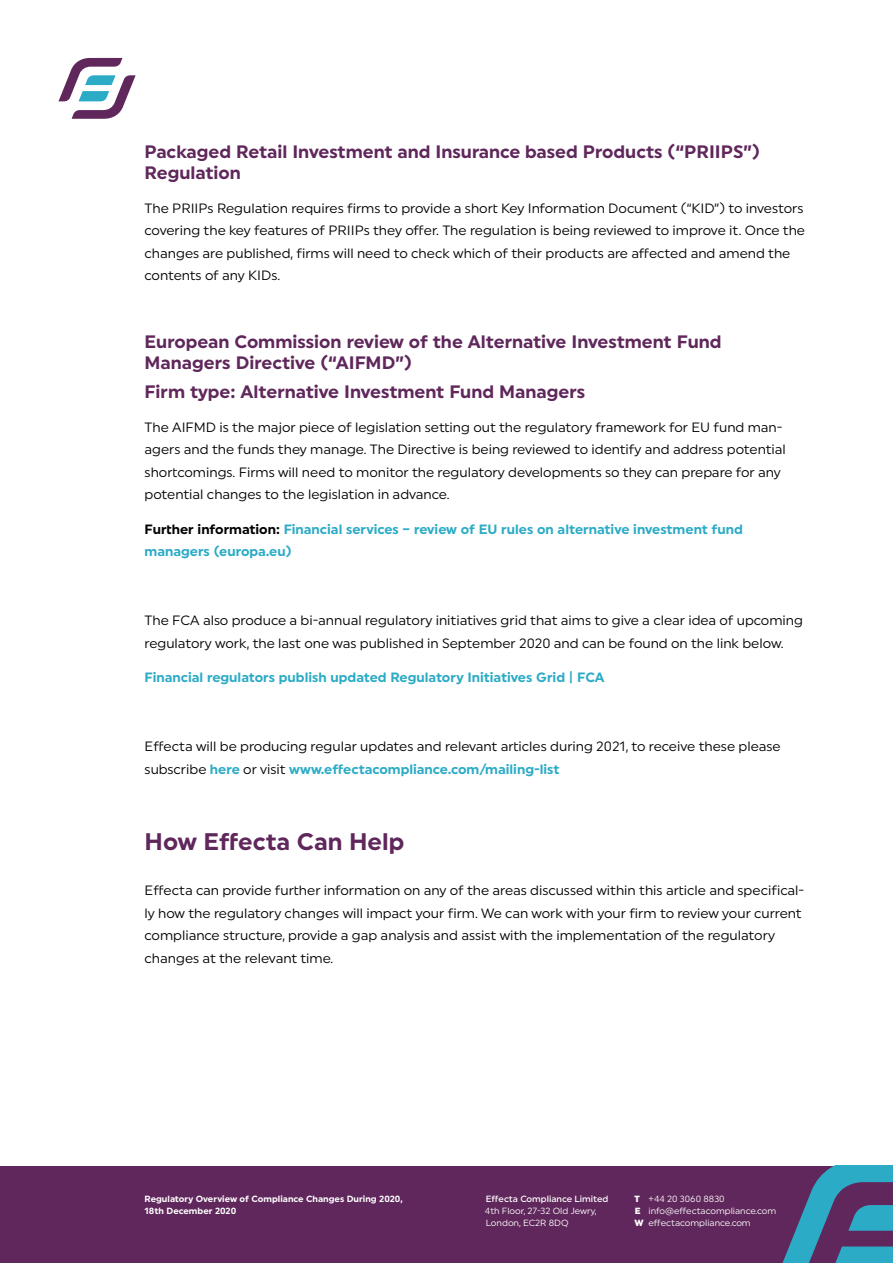
<style>
.page{position:relative;width:893px;height:1263px;background:#fff}
.page>*{position:absolute;margin:0;border:0;box-sizing:border-box;transform-origin:0 0}
.t1{font:700 24px "Uniform";color:#5f275b}
.t2{font:700 18px/21px "Uniform";color:#5f275b}
.t3{font:13.5px/22.5px "Uniform";color:#000}
.t4{font:700 13.5px/22.5px "Uniform";color:#2cabc6}
.t5{font:9px/12px "Uniform";color:#fff}
.t6{font:700 9px/12px "Uniform";color:#fff}
.t7{font:500 9px "Uniform";color:#fff}
.s1{color:#000}
.s2{font-weight:700;color:#2cabc6}
.s3{font-weight:900}
</style>
<div class="page">
<div style="left:0;top:1166px;width:893px;height:97px;background:#5f275b"></div>
<svg style="left:782px;top:1166px;width:111px;height:97px"></svg>
<svg style="left:58px;top:58px;width:78px;height:61px"></svg>
<h2 class="t2" style="left:145px;top:141px;width:617px">Packaged Retail Investment and Insurance based Products (“PRIIPS”)<br>Regulation</h2>
<p class="t3" style="left:145px;top:197px;width:662px">The PRIIPs Regulation requires firms to provide a short Key Information Document (“KID”) to investors covering the key features of PRIIPs they offer. The regulation is being reviewed to improve it. Once the changes are published, firms will need to check which of their products are affected and amend the contents of any KIDs.</p>
<h2 class="t2" style="left:145px;top:331px;width:578px">European Commission review of the Alternative Investment Fund<br>Managers Directive (“AIFMD”)</h2>
<h2 class="t2" style="left:145px;top:381px;width:442px">Firm type: Alternative Investment Fund Managers</h2>
<p class="t3" style="left:145px;top:416px;width:643px">The AIFMD is the major piece of legislation setting out the regulatory framework for EU fund man&shy;agers and the funds they manage. The Directive is being reviewed to identify and address potential shortcomings. Firms will need to monitor the regulatory developments so they can prepare for any potential changes to the legislation in advance.</p>
<p class="t4" style="left:145px;top:518px;width:600px"><span class="s1">Further information:</span> Financial services – review of EU rules on alternative investment fund managers (europa.eu)</p>
<p class="t3" style="left:145px;top:609px;width:660px">The FCA also produce a bi-annual regulatory initiatives grid that aims to give a clear idea of upcoming regulatory work, the last one was published in September 2020 and can be found on the link below.</p>
<p class="t4" style="left:145px;top:666px;width:462px">Financial regulators publish updated Regulatory Initiatives Grid | FCA</p>
<p class="t3" style="left:145px;top:735px;width:638px">Effecta will be producing regular updates and relevant articles during 2021, to receive these please subscribe <span class="s2">here</span> or visit <span class="s2">www.effectacompliance.com/mailing-list</span></p>
<h1 class="t1" style="left:145px;top:828px;width:261px">How Effecta Can Help</h1>
<p class="t3" style="left:145px;top:879px;width:661px">Effecta can provide further information on any of the areas discussed within this article and specifical&shy;ly how the regulatory changes will impact your firm. We can work with your firm to review your current compliance structure, provide a gap analysis and assist with the implementation of the regulatory changes at the relevant time.</p>
<p class="t6" style="left:145px;top:1192px;width:260px">Regulatory Overview of Compliance Changes During 2020,<br>18th December 2020</p>
<p class="t7" style="left:486px;top:1193px;width:124px">Effecta Compliance Limited</p>
<p class="t5" style="left:485px;top:1204px;width:113px">4th Floor, 27-32 Old Jewry,<br>London, EC2R 8DQ</p>
<p class="t5" style="left:634px;top:1192px;width:143px"><span class="s3">T</span> +44 20 3060 8830<br><span class="s3">E</span> info@effectacompliance.com<br><span class="s3">W</span> effectacompliance.com</p>
</div>
